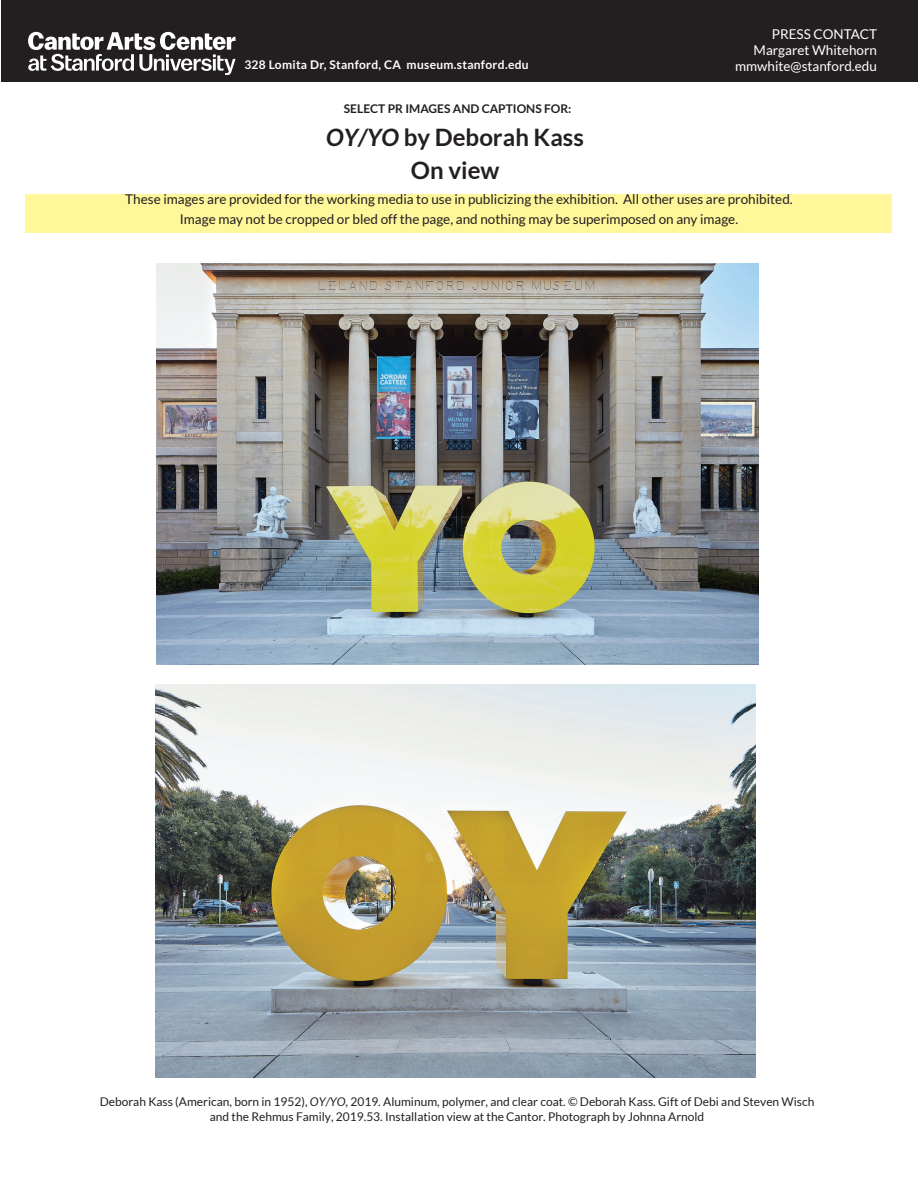
<style>
.page{position:relative;width:918px;height:1188px;background:#fff}
.page>*{position:absolute;margin:0;border:0;box-sizing:border-box;transform-origin:0 0}
.t1{font:700 24px/33px "Lato";color:#231f20;text-align:center}
.t2{font:13.5px/19.5px "Lato";color:#231f20;text-align:center}
.t3{font:13.5px/16.2px "Lato";color:#fff;text-align:right}
.t4{font:12px/14.4px "Lato";color:#231f20;text-align:center}
.t5{font:700 12px "Lato";letter-spacing:.025em;color:#fff}
.t6{font:700 12px "Lato";color:#231f20}
.s1{color:#231f20}
.s2{font-style:italic}
</style>
<div class="page">
<div style="left:1px;top:0;width:917px;height:81px;background:#231f20"></div>
<svg style="left:28px;top:32px;width:208px;height:43px"></svg>
<div style="left:26px;top:194px;width:866px;height:38px;background:#fff79a"></div>
<img style="left:157px;top:264px;width:601px;height:401px">
<img style="left:155px;top:684px;width:601px;height:394px">
<p class="t5" style="left:244px;top:58px;width:307px">328 Lomita Dr, Stanford, CA museum.stanford.edu<span class="s1">edu</span></p>
<p class="t6" style="left:344px;top:101px;width:229px">SELECT PR IMAGES AND CAPTIONS FOR:</p>
<h1 class="t1" style="left:326px;top:120px;width:259px"><span class="s2">OY/YO</span> by Deborah Kass<br>On view</h1>
<p class="t3" style="left:735px;top:26px;width:143px">PRESS CONTACT<br>Margaret Whitehorn mmwhite@stanford.edu</p>
<p class="t2" style="left:125px;top:190px;width:669px">These images are provided for the working media to use in publicizing the exhibition. All other uses are prohibited.<br>Image may not be cropped or bled off the page, and nothing may be superimposed on any image.</p>
<p class="t4" style="left:100px;top:1095px;width:716px">Deborah Kass (American, born in 1952), <span class="s2">OY/YO</span>, 2019. Aluminum, polymer, and clear coat. © Deborah Kass. Gift of Debi and Steven Wisch and the Rehmus Family, 2019.53. Installation view at the Cantor. Photograph by Johnna Arnold</p>
</div>
